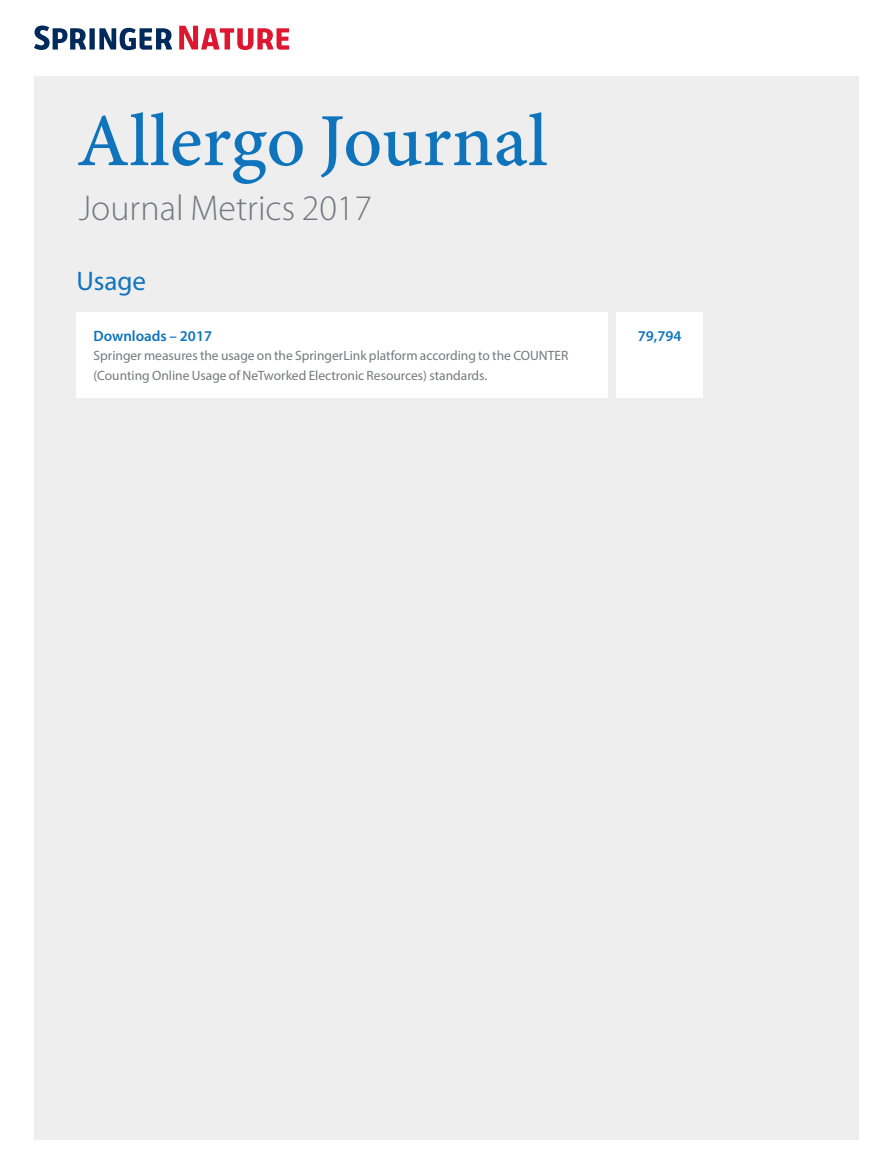
<style>
.page{position:relative;width:893px;height:1174px;background:#fff}
.page>*{position:absolute;margin:0;border:0;box-sizing:border-box;transform-origin:0 0}
.A4_title{font:75px "Minion Pro Medium Capt";color:#1074bc}
.A4_slogan{font:300 36px "Myriad Pro";color:#76787b}
.IN_head_two{font:27px "Myriad Pro";color:#1074bc}
.IN_head_four{font:600 15px "Myriad Pro";color:#1074bc}
.IN_bodytext{font:13.5px/19.5px "Myriad Pro";color:#76787b}
</style>
<div class="page">
<div style="left:34px;top:77px;width:825px;height:1063px;background:#eeeeef"></div>
<svg style="left:34px;top:26px;width:138px;height:24px"></svg>
<svg style="left:179px;top:26px;width:110px;height:24px"></svg>
<div style="left:77px;top:313px;width:531px;height:85px;background:#fff"></div>
<div style="left:617px;top:313px;width:86px;height:85px;background:#fff"></div>
<p class="A4_title" style="left:77px;top:96px;width:473px">Allergo Journal</p>
<p class="A4_slogan" style="left:79px;top:188px;width:295px">Journal Metrics 2017</p>
<p class="IN_head_two" style="left:77px;top:265px;width:71px">Usage</p>
<p class="IN_head_four" style="left:94px;top:326px;width:120px">Downloads – 2017</p>
<p class="IN_bodytext" style="left:94px;top:346px;width:476px">Springer measures the usage on the SpringerLink platform according to the COUNTER (Counting Online Usage of NeTworked Electronic Resources) standards.</p>
<p class="IN_head_four" style="left:638px;top:326px;width:45px">79,794</p>
</div>
